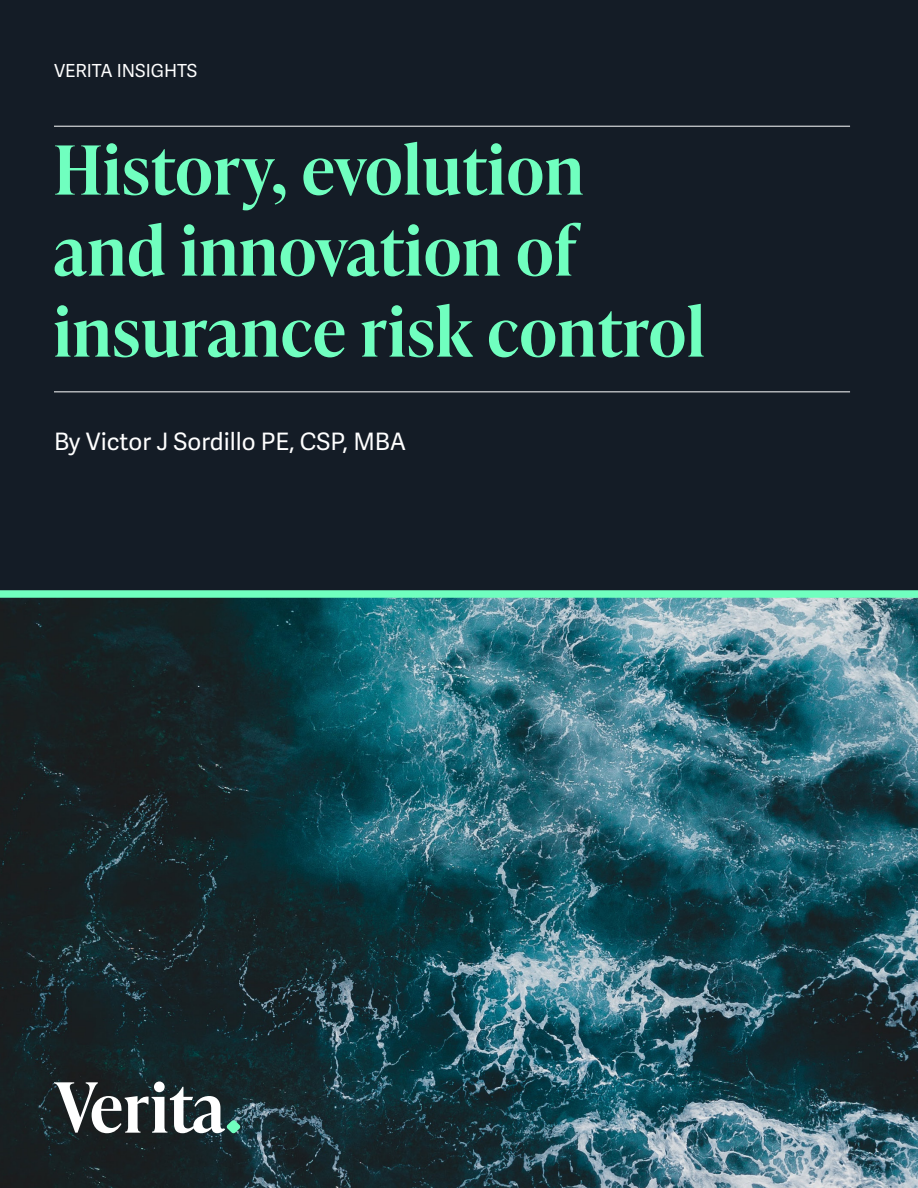
<style>
.page{position:relative;width:918px;height:1188px;background:#fff}
.page>*{position:absolute;margin:0;border:0;box-sizing:border-box;transform-origin:0 0}
.t1{font:600 67.5px/81px "Ivy Presto Headline";letter-spacing:.02em;color:#70ffbf}
.t2{font:24px "Adelle Sans";color:#fff}
.t3{font:18px "Adelle Sans";color:#fff}
</style>
<div class="page">
<img style="left:0;top:598px;width:918px;height:590px">
<div style="left:0;top:0;width:918px;height:594px;background:#141c26"></div>
<div style="left:0;top:590px;width:918px;height:8px;background:#70ffbf"></div>
<hr style="left:54px;top:126px;width:796px;height:1px;background:#fff">
<hr style="left:54px;top:391px;width:796px;height:1px;background:#fff">
<svg style="left:54px;top:1081px;width:187px;height:52px"></svg>
<p class="t3" style="left:54px;top:60px;width:145px">VERITA INSIGHTS</p>
<p class="t1" style="left:54px;top:127px;width:652px">History, evolution and innovation of insurance risk control</p>
<p class="t2" style="left:54px;top:428px;width:354px">By Victor J Sordillo PE, CSP, MBA</p>
</div>
